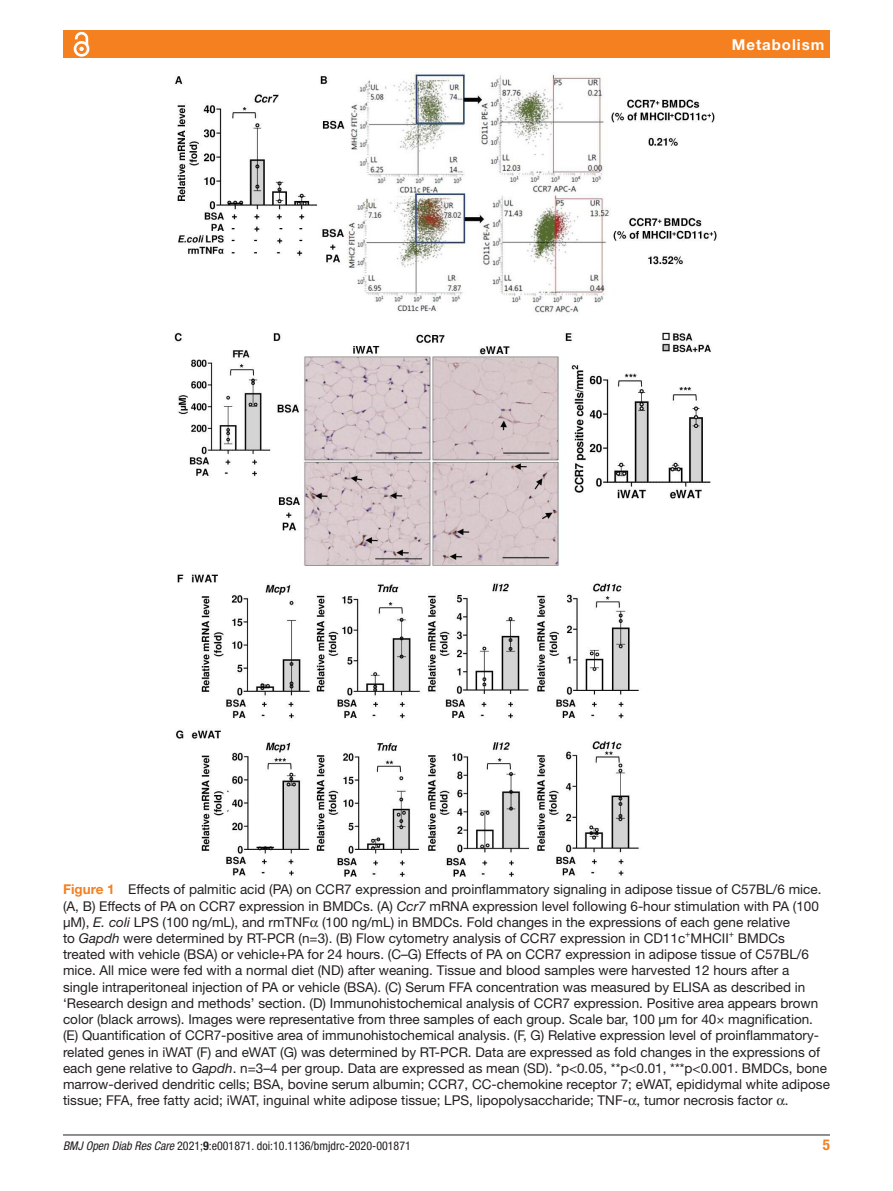
<style>
.page{position:relative;width:893px;height:1191px;background:#fff}
.page>*{position:absolute;margin:0;border:0;box-sizing:border-box;transform-origin:0 0}
.t1{font:700 15px "Helvetica Neue LT Std";letter-spacing:.065em;color:#fff}
.t2{font:700 condensed 15px "Helvetica Neue LT Std";color:#f58020}
.t3{font:13.5px/16.2px "Helvetica Neue LT Std";color:#231f20}
.t4{font:condensed 12px "Helvetica Neue LT Std";color:#231f20}
.s1{font-weight:700;color:#f58020}
.s2{font-style:italic}
.s3{font-weight:700}
</style>
<div class="page">
<hr style="left:63px;top:1134px;width:767px;height:1px;background:#231f20">
<div style="left:63px;top:31px;width:767px;height:27px;background:#f58020"></div>
<svg style="left:73px;top:31px;width:17px;height:26px"></svg>
<img style="left:175px;top:73px;width:542px;height:803px">
<p class="t1" style="left:732px;top:35px;width:94px">Metabolism</p>
<p class="t3" style="left:63px;top:881px;width:768px"><span class="s1">Figure 1</span> Effects of palmitic acid (PA) on CCR7 expression and proinflammatory signaling in adipose tissue of C57BL/6 mice. (A, B) Effects of PA on CCR7 expression in BMDCs. (A) <span class="s2">Ccr7</span> mRNA expression level following 6-hour stimulation with PA (100 µM), <span class="s2">E. coli</span> LPS (100 ng/mL), and rmTNF (100 ng/mL) in BMDCs. Fold changes in the expressions of each gene relative<br>to <span class="s2">Gapdh</span> were determined by RT-PCR (n=3). (B) Flow cytometry analysis of CCR7 expression in CD11c<sup>+</sup>MHCII<sup>+</sup> BMDCs treated with vehicle (BSA) or vehicle+PA for 24 hours. (C–G) Effects of PA on CCR7 expression in adipose tissue of C57BL/6 mice. All mice were fed with a normal diet (ND) after weaning. Tissue and blood samples were harvested 12 hours after a<br>single intraperitoneal injection of PA or vehicle (BSA). (C) Serum FFA concentration was measured by ELISA as described in ‘Research design and methods’ section. (D) Immunohistochemical analysis of CCR7 expression. Positive area appears brown color (black arrows). Images were representative from three samples of each group. Scale bar, 100 µm for 40× magnification. (E) Quantification of CCR7-positive area of immunohistochemical analysis. (F, G) Relative expression level of proinflammatory&shy;related genes in iWAT (F) and eWAT (G) was determined by RT-PCR. Data are expressed as fold changes in the expressions of each gene relative to <span class="s2">Gapdh</span>. n=3–4 per group. Data are expressed as mean (SD). *p&lt;0.05, **p&lt;0.01, ***p&lt;0.001. BMDCs, bone marrow-derived dendritic cells; BSA, bovine serum albumin; CCR7, CC-chemokine receptor 7; eWAT, epididymal white adipose tissue; FFA, free fatty acid; iWAT, inguinal white adipose tissue; LPS, lipopolysaccharide; TNF- , tumor necrosis factor .</p>
<p class="t4" style="left:63px;top:1138px;width:349px"><span class="s2">BMJ Open Diab Res Care</span> 2021;<span class="s3">9</span>:e001871. doi:10.1136/bmjdrc-2020-001871</p>
<p class="t2" style="left:823px;top:1135px;width:9px">5</p>
</div>
